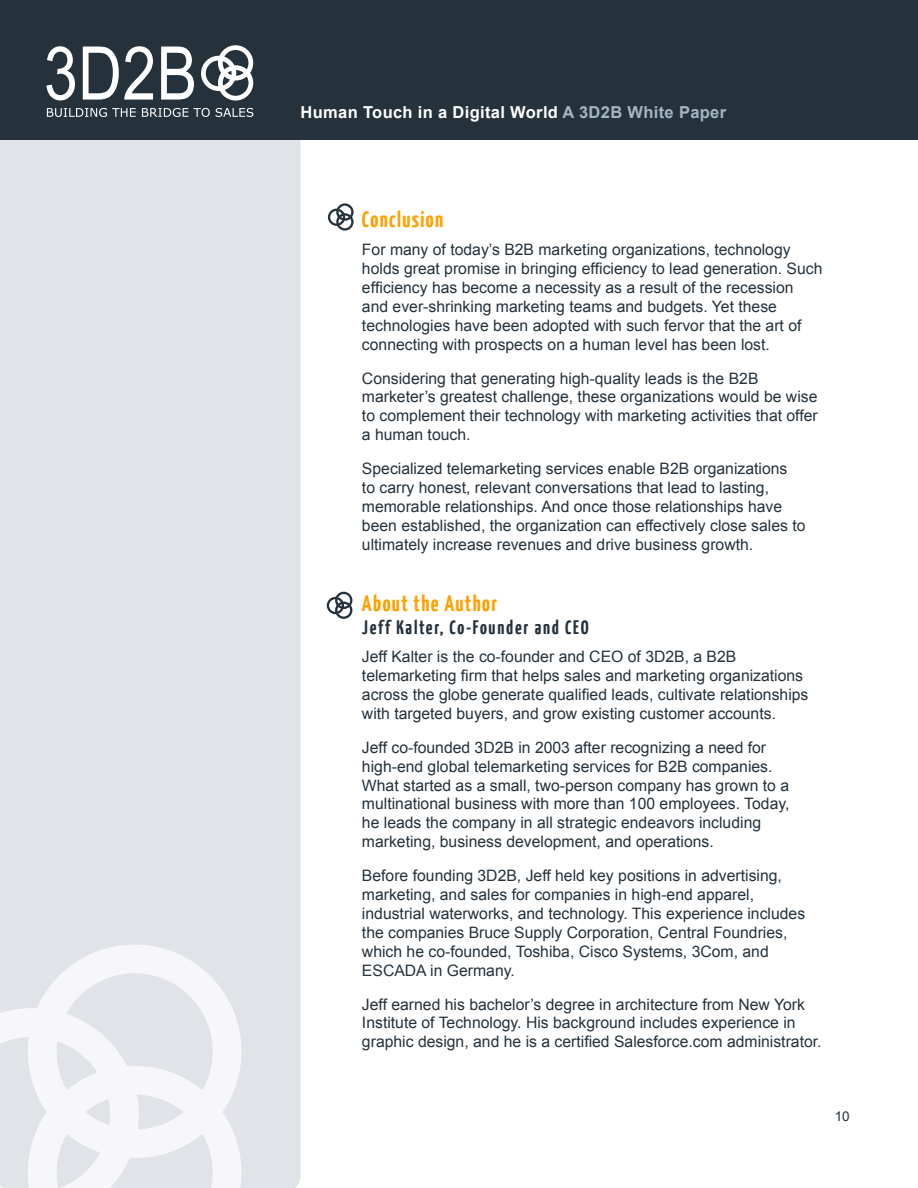
<style>
.page{position:relative;width:918px;height:1188px;background:#fff}
.page>*{position:absolute;margin:0;border:0;box-sizing:border-box;transform-origin:0 0}
.t1{font:700 22.5px "Yanone Kaffeesatz";letter-spacing:.06em;color:#ffa000}
.t2{font:700 19.5px "Yanone Kaffeesatz";letter-spacing:.09em;color:#25323b}
.t3{font:700 16.5px "Arial";letter-spacing:.02em;color:#fff}
.t4{font:15.75px/18.9px "Arial";color:#25323b}
.t5{font:13.5px "Arial";color:#25323b}
.s1{color:#a3b6c5}
</style>
<div class="page">
<div style="left:0;top:140px;width:301px;height:1048px;background:#e0e3e8"></div>
<div style="left:0;top:0;width:918px;height:140px;background:#25323b"></div>
<svg style="left:28px;top:945px;width:213px;height:63px;fill:#e0e3e8"></svg>
<svg style="left:0;top:1008px;width:241px;height:180px"></svg>
<svg style="left:46px;top:46px;width:29px;height:54px"></svg>
<svg style="left:83px;top:46px;width:70px;height:54px"></svg>
<svg style="left:161px;top:47px;width:33px;height:53px"></svg>
<svg style="left:47px;top:108px;width:89px;height:9px"></svg>
<svg style="left:142px;top:108px;width:68px;height:9px"></svg>
<svg style="left:216px;top:108px;width:37px;height:9px"></svg>
<svg style="left:201px;top:45px;width:52px;height:56px"></svg>
<svg style="left:328px;top:203px;width:26px;height:28px"></svg>
<svg style="left:327px;top:592px;width:25px;height:27px"></svg>
<p class="t3" style="left:301px;top:101px;width:427px">Human Touch in a Digital World <span class="s1">A 3D2B White Paper</span></p>
<p class="t1" style="left:362px;top:206px;width:83px">Conclusion</p>
<p class="t4" style="left:362px;top:240px;width:462px">For many of today’s B2B marketing organizations, technology holds great promise in bringing efficiency to lead generation. Such efficiency has become a necessity as a result of the recession and ever-shrinking marketing teams and budgets. Yet these technologies have been adopted with such fervor that the art of connecting with prospects on a human level has been lost.</p>
<p class="t4" style="left:362px;top:369px;width:457px">Considering that generating high-quality leads is the B2B marketer’s greatest challenge, these organizations would be wise to complement their technology with marketing activities that offer a human touch.</p>
<p class="t4" style="left:362px;top:459px;width:445px">Specialized telemarketing services enable B2B organizations<br>to carry honest, relevant conversations that lead to lasting, memorable relationships. And once those relationships have been established, the organization can effectively close sales to ultimately increase revenues and drive business growth.</p>
<p class="t1" style="left:362px;top:589px;width:137px">About the Author</p>
<p class="t2" style="left:362px;top:616px;width:228px">Jeff Kalter, Co-Founder and CEO</p>
<p class="t4" style="left:362px;top:647px;width:448px">Jeff Kalter is the co-founder and CEO of 3D2B, a B2B telemarketing firm that helps sales and marketing organizations across the globe generate qualified leads, cultivate relationships with targeted buyers, and grow existing customer accounts.</p>
<p class="t4" style="left:362px;top:738px;width:429px">Jeff co-founded 3D2B in 2003 after recognizing a need for high-end global telemarketing services for B2B companies.<br>What started as a small, two-person company has grown to a multinational business with more than 100 employees. Today,</p>
<p class="t4" style="left:362px;top:814px;width:401px">he leads the company in all strategic endeavors including marketing, business development, and operations.</p>
<p class="t4" style="left:362px;top:866px;width:421px">Before founding 3D2B, Jeff held key positions in advertising, marketing, and sales for companies in high-end apparel,</p>
<p class="t4" style="left:362px;top:904px;width:445px">industrial waterworks, and technology. This experience includes the companies Bruce Supply Corporation, Central Foundries, which he co-founded, Toshiba, Cisco Systems, 3Com, and ESCADA in Germany.</p>
<p class="t4" style="left:362px;top:995px;width:461px">Jeff earned his bachelor’s degree in architecture from New York<br>Institute of Technology. His background includes experience in graphic design, and he is a certified Salesforce.com administrator.</p>
<p class="t5" style="left:835px;top:1108px;width:17px">10</p>
</div>
